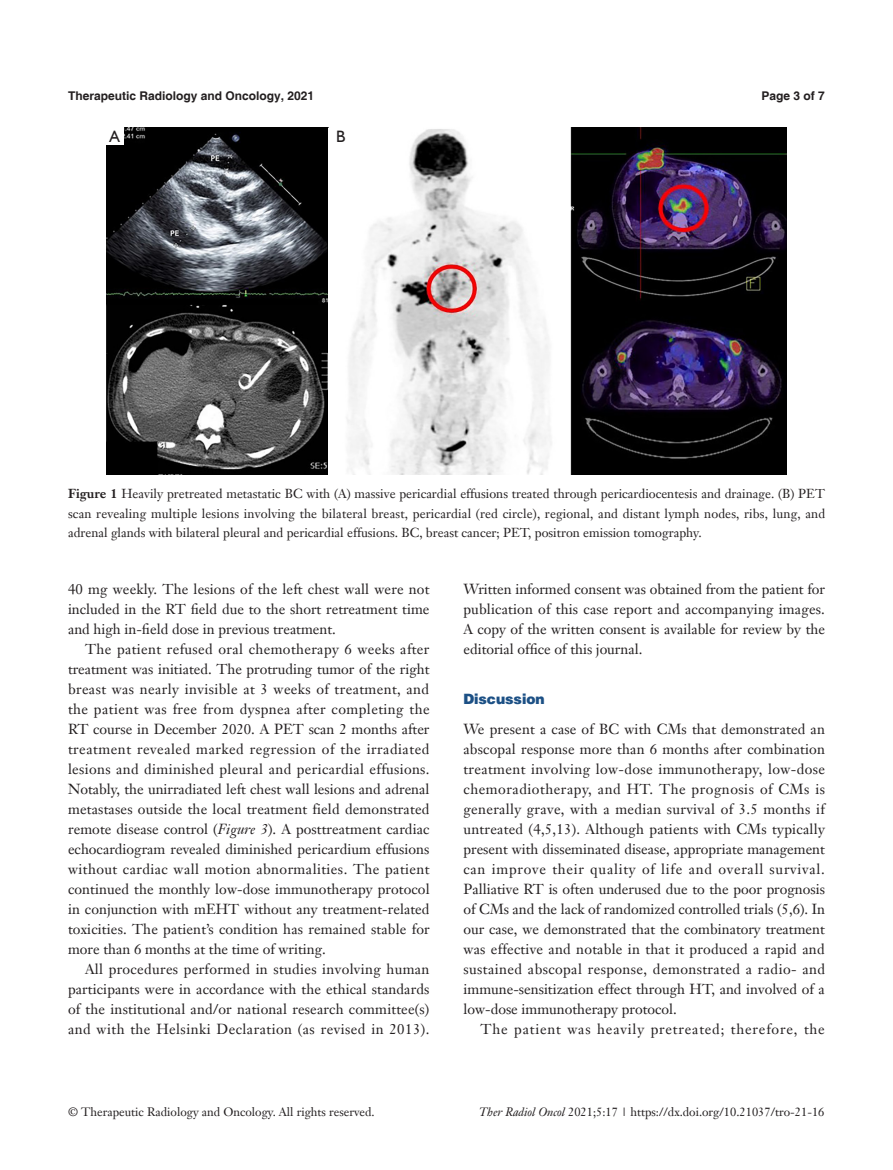
<style>
.page{position:relative;width:893px;height:1170px;background:#fff}
.page>*{position:absolute;margin:0;border:0;box-sizing:border-box;transform-origin:0 0}
.t1{font:16.5px "Humanist 521 BT";color:#231f20}
.t2{font:14.25px/20px "Janson Text LT";color:#231f20;text-align:justify}
.t3{font:14.25px "Janson Text LT";letter-spacing:.055em;color:#231f20}
.一级标题-6_5{font:900 14.25px "Helvetica";color:#1c5085}
.t4{font:12.75px/19.5px "Janson Text LT";color:#231f20;text-align:justify}
.t5{font:12px "Janson Text LT";color:#231f20}
.t6{font:700 12px "Helvetica";color:#231f20}
.s1{font-weight:700}
.s2{font-style:italic}
</style>
<div class="page">
<img style="left:106px;top:128px;width:681px;height:346px">
<div style="left:106px;top:128px;width:17px;height:17px;background:#fff"></div>
<div style="left:332px;top:128px;width:17px;height:17px;background:#fff"></div>
<hr style="left:328px;top:128px;width:4px;height:346px;background:#fff">
<p class="t6" style="left:68px;top:88px;width:248px">Therapeutic Radiology and Oncology, 2021</p>
<p class="t6" style="left:762px;top:88px;width:65px">Page 3 of 7</p>
<p class="t1" style="left:110px;top:126px;width:12px">A</p>
<p class="t1" style="left:336px;top:126px;width:11px">B</p>
<p class="t4" style="left:68px;top:484px;width:759px"><span class="s1">Figure 1</span> Heavily pretreated metastatic BC with (A) massive pericardial effusions treated through pericardiocentesis and drainage. (B) PET scan revealing multiple lesions involving the bilateral breast, pericardial (red circle), regional, and distant lymph nodes, ribs, lung, and adrenal glands with bilateral pleural and pericardial effusions. BC, breast cancer; PET, positron emission tomography.</p>
<p class="t2" style="left:68px;top:579px;width:363px">40 mg weekly. The lesions of the left chest wall were not included in the RT field due to the short retreatment time and high in-field dose in previous treatment.</p>
<p class="t2" style="left:68px;top:639px;width:363px;text-indent:17px">The patient refused oral chemotherapy 6 weeks after treatment was initiated. The protruding tumor of the right breast was nearly invisible at 3 weeks of treatment, and the patient was free from dyspnea after completing the RT course in December 2020. A PET scan 2 months after treatment revealed marked regression of the irradiated lesions and diminished pleural and pericardial effusions.<br>Notably, the unirradiated left chest wall lesions and adrenal metastases outside the local treatment field demonstrated remote disease control (<span class="s2">Figure 3</span>). A posttreatment cardiac echocardiogram revealed diminished pericardium effusions without cardiac wall motion abnormalities. The patient continued the monthly low-dose immunotherapy protocol in conjunction with mEHT without any treatment-related toxicities. The patient’s condition has remained stable for more than 6 months at the time of writing.</p>
<p class="t2" style="left:68px;top:959px;width:363px;text-indent:17px">All procedures performed in studies involving human participants were in accordance with the ethical standards of the institutional and/or national research committee(s) and with the Helsinki Declaration (as revised in 2013).</p>
<p class="t2" style="left:463px;top:579px;width:363px">Written informed consent was obtained from the patient for publication of this case report and accompanying images.<br>A copy of the written consent is available for review by the editorial office of this journal.</p>
<p class="一级标题-6_5" style="left:463px;top:689px;width:83px">Discussion</p>
<p class="t2" style="left:463px;top:719px;width:363px">We present a case of BC with CMs that demonstrated an abscopal response more than 6 months after combination treatment involving low-dose immunotherapy, low-dose chemoradiotherapy, and HT. The prognosis of CMs is generally grave, with a median survival of 3.5 months if untreated (4,5,13). Although patients with CMs typically present with disseminated disease, appropriate management can improve their quality of life and overall survival.<br>Palliative RT is often underused due to the poor prognosis of CMs and the lack of randomized controlled trials (5,6). In our case, we demonstrated that the combinatory treatment was effective and notable in that it produced a rapid and sustained abscopal response, demonstrated a radio- and immune-sensitization effect through HT, and involved of a low-dose immunotherapy protocol.</p>
<p class="t3" style="left:480px;top:1020px;width:346px">The patient was heavily pretreated; therefore, the</p>
<p class="t5" style="left:68px;top:1104px;width:308px">© Therapeutic Radiology and Oncology. All rights reserved.</p>
<p class="t5" style="left:479px;top:1104px;width:347px"><span class="s2">Ther Radiol Oncol</span> 2021;5:17 | https://dx.doi.org/10.21037/tro-21-16</p>
</div>
